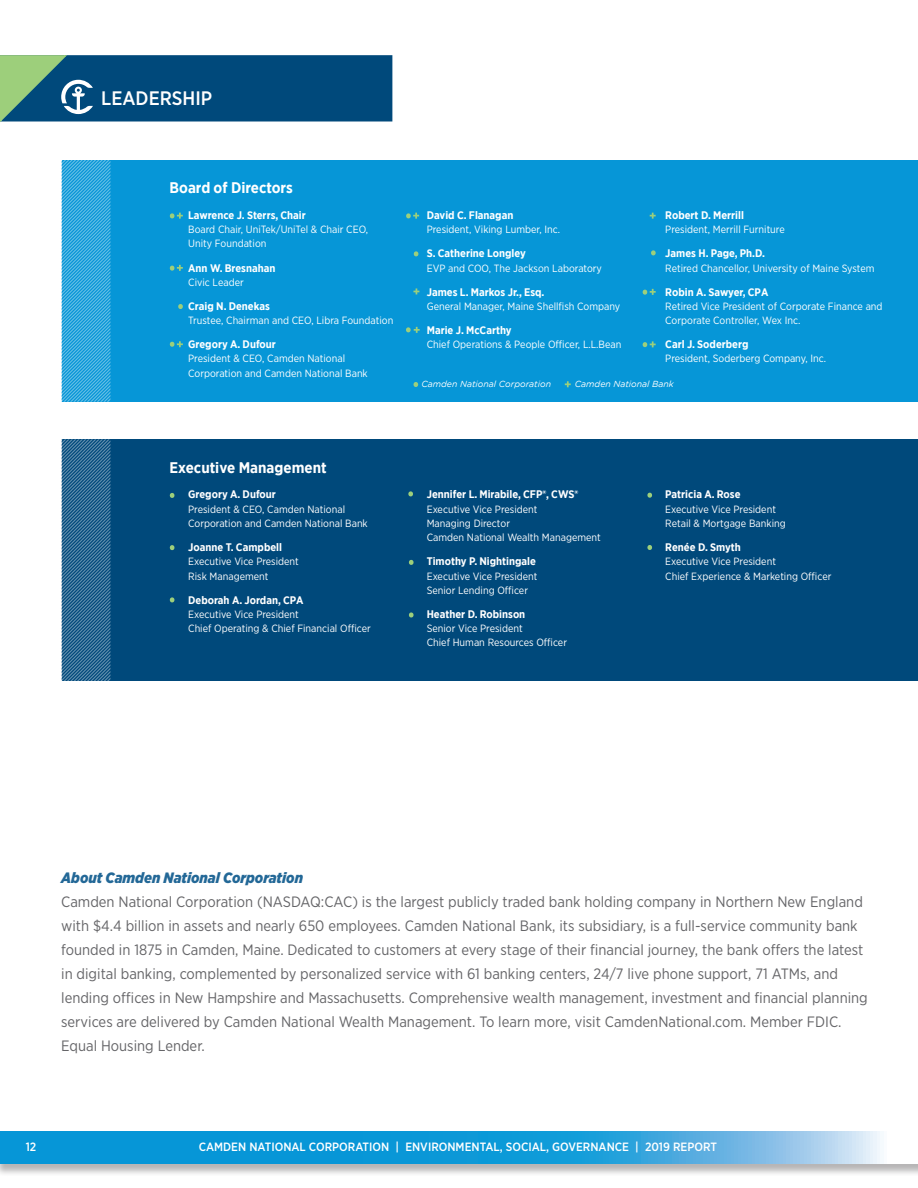
<style>
.page{position:relative;width:918px;height:1188px;background:#fff}
.page>*{position:absolute;margin:0;border:0;box-sizing:border-box;transform-origin:0 0}
.t1{font:500 19.5px "Gotham Narrow";color:#fff}
.t2{font:700 15.3px "Gotham Narrow";color:#fff}
.t3{font:15px/24px "Gotham Narrow";color:#656568}
.t4{font:italic 900 15px "Gotham Narrow";color:#236897}
.t5{font:500 12px "Gotham Narrow";color:#fff}
.t6{font:700 10.95px "Gotham Narrow";color:#fff}
.t7{font:10.5px/14.2px "Gotham Narrow";color:#fff}
.t8{font:italic 8.7px "Gotham";color:#fff}
</style>
<div class="page">
<svg style="left:0;top:55px;width:392px;height:67px"></svg>
<div style="left:62px;top:160px;width:856px;height:242px;background:#0696d7"></div>
<div style="left:62px;top:439px;width:856px;height:242px;background:#00497b"></div>
<svg style="left:61px;top:160px;width:50px;height:242px"></svg>
<svg style="left:61px;top:439px;width:50px;height:242px"></svg>
<svg style="left:643px;top:289px;width:13px;height:6px"></svg>
<svg style="left:651px;top:250px;width:5px;height:5px"></svg>
<svg style="left:643px;top:341px;width:13px;height:6px"></svg>
<svg style="left:170px;top:213px;width:13px;height:6px"></svg>
<svg style="left:170px;top:493px;width:4px;height:5px"></svg>
<svg style="left:170px;top:265px;width:13px;height:6px"></svg>
<svg style="left:170px;top:545px;width:4px;height:5px"></svg>
<svg style="left:170px;top:597px;width:4px;height:5px"></svg>
<svg style="left:414px;top:382px;width:4px;height:5px"></svg>
<svg style="left:170px;top:341px;width:13px;height:6px"></svg>
<svg style="left:406px;top:213px;width:13px;height:6px"></svg>
<svg style="left:565px;top:381px;width:6px;height:6px"></svg>
<svg style="left:414px;top:251px;width:4px;height:5px"></svg>
<svg style="left:178px;top:304px;width:5px;height:5px"></svg>
<svg style="left:650px;top:213px;width:6px;height:6px"></svg>
<svg style="left:406px;top:327px;width:14px;height:6px"></svg>
<svg style="left:413px;top:288px;width:6px;height:6px"></svg>
<svg style="left:408px;top:491px;width:5px;height:5px"></svg>
<svg style="left:647px;top:493px;width:5px;height:5px"></svg>
<svg style="left:409px;top:560px;width:5px;height:5px"></svg>
<svg style="left:409px;top:612px;width:5px;height:5px"></svg>
<svg style="left:647px;top:545px;width:5px;height:5px"></svg>
<div style="left:0;top:1134px;width:918px;height:43px;background:#231f20;opacity:.33"></div>
<svg style="left:0;top:1132px;width:918px;height:31px"></svg>
<h1 class="t1" style="left:101px;top:86px;width:113px">LEADERSHIP</h1>
<h2 class="t2" style="left:170px;top:178px;width:125px">Board of Directors</h2>
<p class="t6" style="left:188px;top:208px;width:119px">Lawrence J. Sterrs, Chair</p>
<p class="t7" style="left:188px;top:222px;width:182px">Board Chair, UniTek/UniTel &amp; Chair CEO,<br>Unity Foundation</p>
<p class="t6" style="left:188px;top:261px;width:89px">Ann W. Bresnahan</p>
<p class="t7" style="left:188px;top:275px;width:57px">Civic Leader</p>
<p class="t6" style="left:188px;top:299px;width:83px">Craig N. Denekas</p>
<p class="t7" style="left:188px;top:313px;width:207px">Trustee, Chairman and CEO, Libra Foundation</p>
<p class="t6" style="left:188px;top:337px;width:89px">Gregory A. Dufour</p>
<p class="t7" style="left:188px;top:351px;width:181px">President &amp; CEO, Camden National<br>Corporation and Camden National Bank</p>
<h2 class="t2" style="left:170px;top:458px;width:159px">Executive Management</h2>
<p class="t6" style="left:188px;top:488px;width:89px">Gregory A. Dufour</p>
<p class="t7" style="left:188px;top:502px;width:181px">President &amp; CEO, Camden National<br>Corporation and Camden National Bank</p>
<p class="t6" style="left:188px;top:540px;width:95px">Joanne T. Campbell</p>
<p class="t7" style="left:188px;top:554px;width:112px">Executive Vice President<br>Risk Management</p>
<p class="t6" style="left:188px;top:593px;width:117px">Deborah A. Jordan, CPA</p>
<p class="t7" style="left:188px;top:607px;width:184px">Executive Vice President<br>Chief Operating &amp; Chief Financial Officer</p>
<p class="t6" style="left:427px;top:208px;width:88px">David C. Flanagan</p>
<p class="t7" style="left:427px;top:222px;width:135px">President, Viking Lumber, Inc.</p>
<p class="t6" style="left:427px;top:246px;width:101px">S. Catherine Longley</p>
<p class="t7" style="left:427px;top:261px;width:177px">EVP and COO, The Jackson Laboratory</p>
<p class="t6" style="left:427px;top:285px;width:119px">James L. Markos Jr., Esq.</p>
<p class="t7" style="left:427px;top:299px;width:195px">General Manager, Maine Shellfish Company</p>
<p class="t6" style="left:427px;top:323px;width:86px">Marie J. McCarthy</p>
<p class="t7" style="left:427px;top:337px;width:196px">Chief Operations &amp; People Officer, L.L.Bean</p>
<p class="t6" style="left:665px;top:208px;width:80px">Robert D. Merrill</p>
<p class="t7" style="left:665px;top:222px;width:121px">President, Merrill Furniture</p>
<p class="t6" style="left:665px;top:246px;width:101px">James H. Page, Ph.D.</p>
<p class="t7" style="left:665px;top:261px;width:211px">Retired Chancellor, University of Maine System</p>
<p class="t6" style="left:665px;top:285px;width:105px">Robin A. Sawyer, CPA</p>
<p class="t7" style="left:665px;top:299px;width:219px">Retired Vice President of Corporate Finance and<br>Corporate Controller, Wex Inc.</p>
<p class="t6" style="left:665px;top:337px;width:85px">Carl J. Soderberg</p>
<p class="t7" style="left:665px;top:351px;width:162px">President, Soderberg Company, Inc.</p>
<p class="t8" style="left:421px;top:379px;width:131px">Camden National Corporation</p>
<p class="t8" style="left:575px;top:379px;width:101px">Camden National Bank</p>
<p class="t6" style="left:427px;top:488px;width:153px">Jennifer L. Mirabile, CFP®, CWS®</p>
<p class="t7" style="left:427px;top:502px;width:176px">Executive Vice President<br>Managing Director<br>Camden National Wealth Management</p>
<p class="t6" style="left:427px;top:554px;width:111px">Timothy P. Nightingale</p>
<p class="t7" style="left:427px;top:568px;width:112px">Executive Vice President<br>Senior Lending Officer</p>
<p class="t6" style="left:427px;top:607px;width:100px">Heather D. Robinson</p>
<p class="t7" style="left:427px;top:621px;width:142px">Senior Vice President<br>Chief Human Resources Officer</p>
<p class="t6" style="left:665px;top:488px;width:77px">Patricia A. Rose</p>
<p class="t7" style="left:665px;top:502px;width:122px">Executive Vice President<br>Retail &amp; Mortgage Banking</p>
<p class="t6" style="left:665px;top:540px;width:77px">Renée D. Smyth</p>
<p class="t7" style="left:665px;top:554px;width:168px">Executive Vice President<br>Chief Experience &amp; Marketing Officer</p>
<h3 class="t4" style="left:61px;top:868px;width:243px">About Camden National Corporation</h3>
<p class="t3" style="left:61px;top:889px;width:808px">Camden National Corporation (NASDAQ:CAC) is the largest publicly traded bank holding company in Northern New England with $4.4 billion in assets and nearly 650 employees. Camden National Bank, its subsidiary, is a full-service community bank founded in 1875 in Camden, Maine. Dedicated to customers at every stage of their financial journey, the bank offers the latest in digital banking, complemented by personalized service with 61 banking centers, 24/7 live phone support, 71 ATMs, and lending offices in New Hampshire and Massachusetts. Comprehensive wealth management, investment and financial planning services are delivered by Camden National Wealth Management. To learn more, visit CamdenNational.com. Member FDIC.<br>Equal Housing Lender.</p>
<p class="t5" style="left:26px;top:1139px;width:12px">12</p>
<p class="t5" style="left:199px;top:1139px;width:520px">CAMDEN NATIONAL CORPORATION | ENVIRONMENTAL, SOCIAL, GOVERNANCE | 2019 REPORT</p>
</div>
